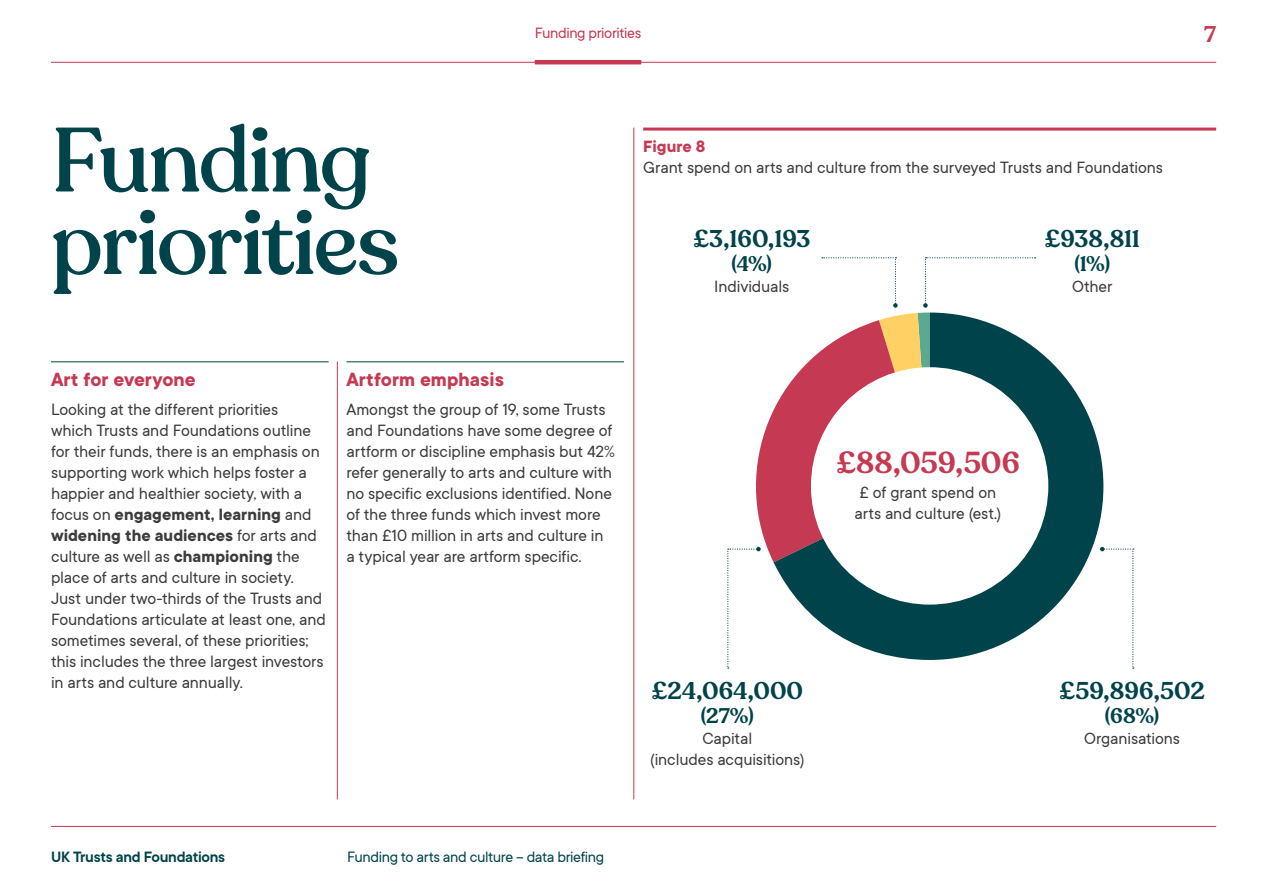
<style>
.page{position:relative;width:1263px;height:893px;background:#fff}
.page>*{position:absolute;margin:0;border:0;box-sizing:border-box;transform-origin:0 0}
.t1{font:500 90px/82.5px "Recoleta Alt";letter-spacing:-.03em;color:#00434b}
.t2{font:600 30px "Recoleta Alt";letter-spacing:-.005em;color:#c63952}
.Chart_6_18pt{font:600 24px "Recoleta Alt";letter-spacing:-.005em;color:#00434b}
.t3{font:600 22.5px "Recoleta Alt";color:#c63952}
.L1_subheading_14_14p{font:700 21px "TT Commons";letter-spacing:.005em;color:#c63952}
.Chart_6_18pt-2{font:600 21px "Recoleta Alt";color:#00434b}
.Body_12_14pt__4mm_sp{font:18px/21px "TT Commons";letter-spacing:-.005em;color:#3c3c3b}
.Caption_heading_12_1{font:700 18px "TT Commons";color:#c63952}
.t4{font:16.5px "TT Commons";letter-spacing:-.025em;color:#00434b}
.t5{font:600 16.5px "TT Commons";letter-spacing:-.015em;color:#00434b}
.t6{font:16.5px "TT Commons";letter-spacing:-.025em;color:#c63952}
.s1{font-weight:700}
</style>
<div class="page">
<hr style="left:51px;top:826px;width:1165px;height:1px;background:#c63952">
<hr style="left:51px;top:62px;width:1165px;height:1px;background:#c63952">
<svg style="left:1036px;top:349px;width:67px;height:275px;fill:#00434b"></svg>
<hr style="left:535px;top:60px;width:106px;height:4px;background:#c63952">
<hr style="left:51px;top:361px;width:278px;height:1px;background:#00434b">
<hr style="left:346px;top:361px;width:278px;height:1px;background:#00434b">
<hr style="left:337px;top:361px;width:1px;height:438px;background:#c63952">
<hr style="left:633px;top:128px;width:1px;height:671px;background:#c63952">
<hr style="left:643px;top:128px;width:573px;height:3px;background:#c63952">
<svg style="left:727px;top:257px;width:309px;height:412px"></svg>
<svg style="left:1100px;top:547px;width:34px;height:122px"></svg>
<p class="t1" style="left:51px;top:121px;width:350px">Funding priorities</p>
<p class="t6" style="left:535px;top:24px;width:108px">Funding priorities</p>
<p class="Caption_heading_12_1" style="left:643px;top:136px;width:64px">Figure 8</p>
<p class="Body_12_14pt__4mm_sp" style="left:643px;top:157px;width:521px">Grant spend on arts and culture from the surveyed Trusts and Foundations</p>
<p class="Chart_6_18pt" style="left:693px;top:224px;width:119px">£3,160,193</p>
<p class="Chart_6_18pt-2" style="left:731px;top:251px;width:42px">(4%)</p>
<p class="Body_12_14pt__4mm_sp" style="left:714px;top:276px;width:77px">Individuals</p>
<p class="Chart_6_18pt" style="left:1044px;top:224px;width:97px">£938,811</p>
<p class="Chart_6_18pt-2" style="left:1074px;top:251px;width:37px">(1%)</p>
<p class="Body_12_14pt__4mm_sp" style="left:1072px;top:276px;width:42px">Other</p>
<p class="t3" style="left:1204px;top:20px;width:13px">7</p>
<p class="L1_subheading_14_14p" style="left:51px;top:367px;width:146px">Art for everyone</p>
<p class="Body_12_14pt__4mm_sp" style="left:51px;top:399px;width:276px">Looking at the different priorities<br>which Trusts and Foundations outline for their funds, there is an emphasis on supporting work which helps foster a happier and healthier society, with a focus on <span class="s1">engagement, learning</span> and <span class="s1">widening the audiences</span> for arts and culture as well as <span class="s1">championing</span> the place of arts and culture in society.<br>Just under two-thirds of the Trusts and Foundations articulate at least one, and sometimes several, of these priorities; this includes the three largest investors in arts and culture annually.</p>
<p class="L1_subheading_14_14p" style="left:346px;top:367px;width:159px">Artform emphasis</p>
<p class="Body_12_14pt__4mm_sp" style="left:346px;top:399px;width:270px">Amongst the group of 19, some Trusts and Foundations have some degree of artform or discipline emphasis but 42% refer generally to arts and culture with no specific exclusions identified. None of the three funds which invest more than £10 million in arts and culture in a typical year are artform specific.</p>
<p class="t5" style="left:51px;top:848px;width:176px">UK Trusts and Foundations</p>
<p class="t4" style="left:347px;top:848px;width:259px">Funding to arts and culture – data briefing</p>
<p class="t2" style="left:836px;top:444px;width:185px">£88,059,506</p>
<p class="Body_12_14pt__4mm_sp" style="left:854px;top:482px;width:148px">£ of grant spend on arts and culture (est.)</p>
<p class="Chart_6_18pt" style="left:651px;top:676px;width:153px">£24,064,000</p>
<p class="Chart_6_18pt-2" style="left:701px;top:703px;width:54px">(27%)</p>
<p class="Body_12_14pt__4mm_sp" style="left:650px;top:729px;width:156px;text-align:center">Capital<br>(includes acquisitions)</p>
<p class="Chart_6_18pt" style="left:1059px;top:676px;width:147px">£59,896,502</p>
<p class="Chart_6_18pt-2" style="left:1105px;top:703px;width:56px">(68%)</p>
<p class="Body_12_14pt__4mm_sp" style="left:1084px;top:729px;width:97px">Organisations</p>
</div>
